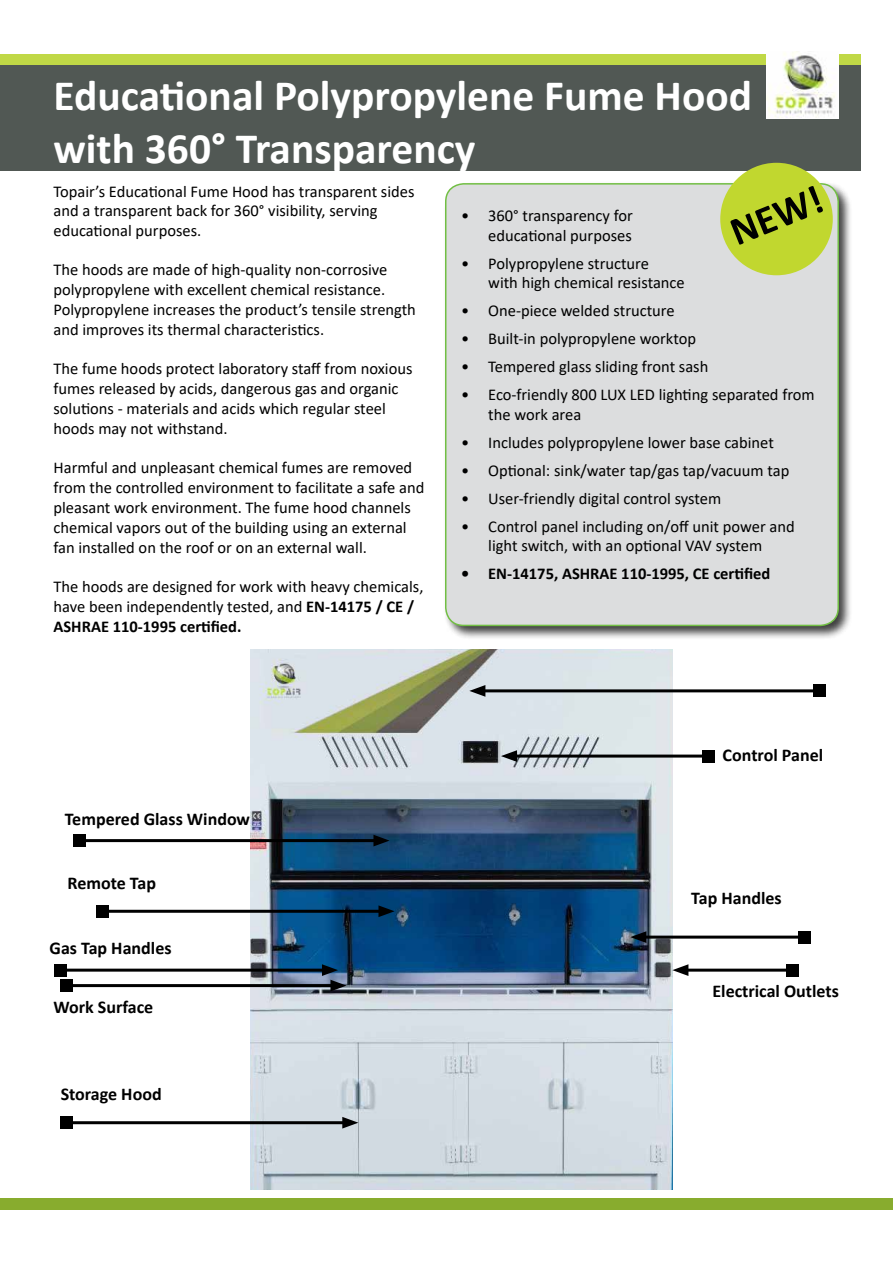
<style>
.page{position:relative;width:893px;height:1263px;background:#fff}
.page>*{position:absolute;margin:0;border:0;box-sizing:border-box;transform-origin:0 0}
.t1{font:700 43.5px/52.2px "Calibri";color:#fff}
.t2{font:700 40.5px "Calibri";color:#000}
.t3{font:700 18px "Calibri";color:#000}
.t4{font:16.5px/19.8px "Calibri";color:#000}
.t5{font:700 16.5px "Calibri";color:#000}
.s1{font-weight:700}
</style>
<div class="page">
<img style="left:250px;top:649px;width:422px;height:540px">
<hr style="left:511px;top:754px;width:197px;height:3px;background:#000">
<svg style="left:501px;top:750px;width:16px;height:12px"></svg>
<div style="left:702px;top:750px;width:12px;height:12px;background:#000"></div>
<hr style="left:79px;top:839px;width:300px;height:3px;background:#000">
<svg style="left:373px;top:835px;width:17px;height:11px"></svg>
<div style="left:73px;top:834px;width:12px;height:12px;background:#000"></div>
<hr style="left:60px;top:969px;width:268px;height:3px;background:#000">
<div style="left:54px;top:964px;width:12px;height:12px;background:#000"></div>
<hr style="left:67px;top:984px;width:269px;height:3px;background:#000">
<svg style="left:322px;top:964px;width:25px;height:27px"></svg>
<div style="left:61px;top:979px;width:12px;height:12px;background:#000"></div>
<hr style="left:67px;top:1121px;width:281px;height:3px;background:#000">
<svg style="left:342px;top:1117px;width:16px;height:11px"></svg>
<div style="left:61px;top:1117px;width:12px;height:12px;background:#000"></div>
<hr style="left:480px;top:689px;width:339px;height:3px;background:#000">
<svg style="left:469px;top:685px;width:16px;height:12px"></svg>
<div style="left:813px;top:685px;width:12px;height:12px;background:#000"></div>
<hr style="left:641px;top:935px;width:163px;height:3px;background:#000">
<svg style="left:630px;top:931px;width:16px;height:12px"></svg>
<div style="left:798px;top:931px;width:12px;height:12px;background:#000"></div>
<div style="left:443px;top:181px;width:410px;height:459px;background:#000;opacity:.75"></div>
<div style="left:446px;top:184px;width:392px;height:441px;background:#dcddde;border-radius:18px"></div>
<div style="left:445px;top:183px;width:394px;height:443px;border:2px solid #72bf44;border-radius:18px"></div>
<div style="left:0;top:61px;width:860px;height:110px;background:#515854"></div>
<div style="left:0;top:54px;width:860px;height:11px;background:#c0d846"></div>
<div style="left:0;top:1198px;width:893px;height:11px;background:#88ac2e"></div>
<img style="left:767px;top:51px;width:72px;height:67px">
<hr style="left:683px;top:969px;width:110px;height:3px;background:#000">
<svg style="left:672px;top:964px;width:16px;height:12px"></svg>
<div style="left:787px;top:964px;width:12px;height:12px;background:#000"></div>
<hr style="left:103px;top:910px;width:281px;height:3px;background:#000">
<svg style="left:378px;top:905px;width:17px;height:12px"></svg>
<div style="left:97px;top:905px;width:12px;height:12px;background:#000"></div>
<div style="left:720px;top:163px;width:113px;height:112px;background:#c1d72f;border-radius:50%"></div>
<h1 class="t1" style="left:54px;top:69px;width:700px">Educational Polypropylene Fume Hood with 360° Transparency</h1>
<h2 class="t2" style="left:721px;top:207px;width:98px;rotate:-22deg">NEW!</h2>
<p class="t4" style="left:54px;top:181px;width:362px">Topair’s Educational Fume Hood has transparent sides and a transparent back for 360° visibility, serving educational purposes.</p>
<p class="t4" style="left:54px;top:260px;width:364px">The hoods are made of high-quality non-corrosive polypropylene with excellent chemical resistance.<br>Polypropylene increases the product’s tensile strength and improves its thermal characteristics.</p>
<p class="t4" style="left:54px;top:359px;width:361px">The fume hoods protect laboratory staff from noxious fumes released by acids, dangerous gas and organic solutions - materials and acids which regular steel hoods may not withstand.</p>
<p class="t4" style="left:54px;top:458px;width:372px">Harmful and unpleasant chemical fumes are removed from the controlled environment to facilitate a safe and pleasant work environment. The fume hood channels chemical vapors out of the building using an external fan installed on the roof or on an external wall.</p>
<p class="t4" style="left:54px;top:576px;width:371px">The hoods are designed for work with heavy chemicals, have been independently tested, and <span class="s1">EN-14175 / CE /<br>ASHRAE 110-1995 certified.</span></p>
<p class="t4" style="left:461px;top:205px;width:173px;text-align:right">• 360° transparency for educational purposes</p>
<p class="t4" style="left:488px;top:253px;width:198px;text-indent:-27px">• Polypropylene structure<br>with high chemical resistance</p>
<p class="t4" style="left:461px;top:300px;width:215px">• One-piece welded structure</p>
<p class="t4" style="left:461px;top:328px;width:236px">• Built-in polypropylene worktop</p>
<p class="t4" style="left:461px;top:356px;width:249px">• Tempered glass sliding front sash</p>
<p class="t4" style="left:488px;top:384px;width:328px;text-indent:-27px">• Eco-friendly 800 LUX LED lighting separated from the work area</p>
<p class="t4" style="left:461px;top:432px;width:314px">• Includes polypropylene lower base cabinet</p>
<p class="t4" style="left:461px;top:460px;width:330px">• Optional: sink/water tap/gas tap/vacuum tap</p>
<p class="t4" style="left:461px;top:488px;width:262px">• User-friendly digital control system</p>
<p class="t4" style="left:461px;top:516px;width:335px;text-align:center">• Control panel including on/off unit power and light switch, with an optional VAV system</p>
<p class="t5" style="left:461px;top:562px;width:311px">• EN-14175, ASHRAE 110-1995, CE certified</p>
<p class="t3" style="left:65px;top:806px;width:187px">Tempered Glass Window</p>
<p class="t3" style="left:68px;top:870px;width:90px">Remote Tap</p>
<p class="t3" style="left:50px;top:935px;width:124px">Gas Tap Handles</p>
<p class="t3" style="left:54px;top:995px;width:101px">Work Surface</p>
<p class="t3" style="left:61px;top:1081px;width:102px">Storage Hood</p>
<p class="t3" style="left:723px;top:742px;width:102px">Control Panel</p>
<p class="t3" style="left:691px;top:885px;width:92px">Tap Handles</p>
<p class="t3" style="left:712px;top:978px;width:128px">Electrical Outlets</p>
</div>
